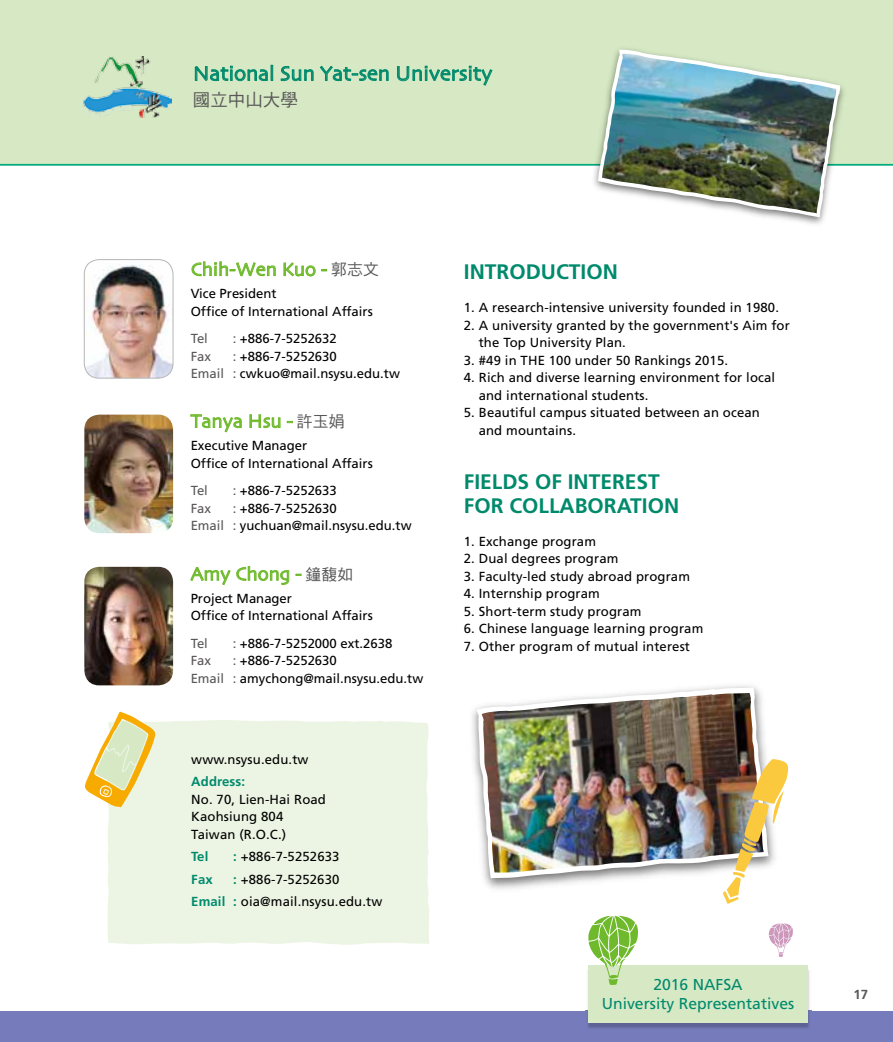
<style>
.page{position:relative;width:893px;height:1042px;background:#fff}
.page>*{position:absolute;margin:0;border:0;box-sizing:border-box;transform-origin:0 0}
.t1{font:700 21px/24.5px "Frutiger";color:#008a6c}
.t2{font:21px "Skia";color:#008a6c}
.t3{font:19.25px "Skia";color:#6fba2c}
.t4{font:17.5px "DF Hei Std W5";color:#595757}
.t5{font:15.75px/18.9px "Frutiger";color:#008a6c}
.t6{font:13.12px/17.5px "Frutiger";letter-spacing:.01em;color:#000}
.t7{font:13.12px "Frutiger";color:#595757}
.t8{font:700 13.12px "Frutiger";letter-spacing:.01em;color:#008a6c}
.t9{font:700 13.12px "Frutiger";color:#595757}
.s1{font-family:"DF Hei Std W5";font-size:15.75px;color:#595757}
.s2{color:#595757}
.s3{font-weight:700;color:#008a6c}
</style>
<div class="page">
<div style="left:0;top:0;width:893px;height:166px;background:#d6e9c4"></div>
<div style="left:0;top:1011px;width:893px;height:31px;background:#767cbb"></div>
<img style="left:585px;top:970px;width:226px;height:58px">
<div style="left:588px;top:965px;width:220px;height:57px;background:#d6e9c4"></div>
<svg style="left:588px;top:916px;width:50px;height:69px"></svg>
<svg style="left:769px;top:923px;width:24px;height:34px"></svg>
<img style="left:586px;top:41px;width:266px;height:183px">
<svg style="left:596px;top:48px;width:246px;height:170px;fill:#d6e9c4"></svg>
<img style="left:602px;top:54px;width:234px;height:159px">
<svg style="left:195px;top:65px;width:78px;height:23px;background:#a3d2af"></svg>
<svg style="left:281px;top:55px;width:33px;height:26px"></svg>
<svg style="left:320px;top:57px;width:69px;height:32px;background:#b6dab6"></svg>
<svg style="left:397px;top:57px;width:96px;height:32px;background:#b4dab6"></svg>
<svg style="left:192px;top:261px;width:84px;height:16px"></svg>
<svg style="left:284px;top:262px;width:43px;height:14px"></svg>
<img style="left:84px;top:415px;width:89px;height:118px">
<img style="left:84px;top:567px;width:89px;height:118px">
<svg style="left:190px;top:414px;width:52px;height:18px"></svg>
<svg style="left:250px;top:414px;width:30px;height:14px"></svg>
<svg style="left:287px;top:421px;width:6px;height:2px"></svg>
<svg style="left:190px;top:566px;width:99px;height:19px"></svg>
<div style="left:107px;top:720px;width:322px;height:225px;background:#ecf5e4"></div>
<svg style="left:85px;top:711px;width:71px;height:96px"></svg>
<img style="left:82px;top:57px;width:89px;height:61px">
<img style="left:472px;top:685px;width:282px;height:204px">
<svg style="left:477px;top:687px;width:289px;height:191px"></svg>
<img style="left:482px;top:693px;width:282px;height:179px">
<img style="left:84px;top:260px;width:89px;height:118px">
<div style="left:84px;top:259px;width:89px;height:119px;border:1px solid #b5b6b6;border-radius:15px"></div>
<img style="left:723px;top:759px;width:65px;height:145px">
<h1 class="t2" style="left:193px;top:61px;width:301px">National Sun Yat-sen University</h1>
<h3 class="t4" style="left:193px;top:90px;width:106px">國立中山大學</h3>
<h2 class="t3" style="left:191px;top:258px;width:190px">Chih-Wen Kuo - <span class="s1">郭志文</span></h2>
<p class="t6" style="left:191px;top:285px;width:184px">Vice President<br>Office of International Affairs</p>
<p class="t7" style="left:191px;top:331px;width:19px">Tel</p>
<p class="t6" style="left:233px;top:330px;width:106px"><span class="s2">:</span> +886-7-5252632</p>
<p class="t7" style="left:191px;top:348px;width:22px">Fax</p>
<p class="t6" style="left:191px;top:347px;width:211px;text-indent:42px"><span class="s2">:</span> +886-7-5252630<br><span class="s2">Email :</span> cwkuo@mail.nsysu.edu.tw</p>
<h2 class="t3" style="left:191px;top:410px;width:155px">Tanya Hsu - <span class="s1">許玉娟</span></h2>
<p class="t6" style="left:191px;top:437px;width:184px">Executive Manager<br>Office of International Affairs</p>
<p class="t7" style="left:191px;top:483px;width:19px">Tel</p>
<p class="t6" style="left:233px;top:482px;width:106px"><span class="s2">:</span> +886-7-5252633</p>
<p class="t7" style="left:191px;top:500px;width:22px">Fax</p>
<p class="t6" style="left:191px;top:499px;width:222px;text-indent:42px"><span class="s2">:</span> +886-7-5252630<br><span class="s2">Email :</span> yuchuan@mail.nsysu.edu.tw</p>
<h2 class="t3" style="left:191px;top:562px;width:164px">Amy Chong - <span class="s1">鐘馥如</span></h2>
<p class="t6" style="left:191px;top:589px;width:184px">Project Manager<br>Office of International Affairs</p>
<p class="t7" style="left:191px;top:635px;width:19px">Tel</p>
<p class="t6" style="left:233px;top:634px;width:161px"><span class="s2">:</span> +886-7-5252000 ext.2638</p>
<p class="t7" style="left:191px;top:653px;width:22px">Fax</p>
<p class="t6" style="left:191px;top:652px;width:234px;text-indent:42px"><span class="s2">:</span> +886-7-5252630<br><span class="s2">Email :</span> amychong@mail.nsysu.edu.tw</p>
<p class="t6" style="left:191px;top:750px;width:119px">www.nsysu.edu.tw</p>
<p class="t8" style="left:191px;top:774px;width:55px">Address:</p>
<p class="t6" style="left:191px;top:790px;width:136px">No. 70, Lien-Hai Road<br>Kaohsiung 804<br>Taiwan (R.O.C.)</p>
<p class="t8" style="left:191px;top:849px;width:19px">Tel</p>
<p class="t6" style="left:233px;top:848px;width:108px"><span class="s3">:</span> +886-7-5252633</p>
<p class="t8" style="left:191px;top:871px;width:23px">Fax</p>
<p class="t6" style="left:191px;top:868px;width:193px;line-height:22.4px;text-align:center"><span class="s3">:</span> +886-7-5252630<br><span class="s3">Email :</span> oia@mail.nsysu.edu.tw</p>
<h1 class="t1" style="left:464px;top:259px;width:156px">INTRODUCTION</h1>
<p class="t6" style="left:464px;top:299px;width:317px">1. A research-intensive university founded in 1980.</p>
<p class="t6" style="left:479px;top:316px;width:313px;text-indent:-15px">2. A university granted by the government's Aim for the Top University Plan.</p>
<p class="t6" style="left:464px;top:351px;width:266px">3. #49 in THE 100 under 50 Rankings 2015.</p>
<p class="t6" style="left:479px;top:369px;width:298px;text-indent:-15px">4. Rich and diverse learning environment for local and international students.</p>
<p class="t6" style="left:479px;top:404px;width:283px;text-indent:-15px">5. Beautiful campus situated between an ocean and mountains.</p>
<h1 class="t1" style="left:464px;top:469px;width:217px">FIELDS OF INTEREST<br>FOR COLLABORATION</h1>
<p class="t6" style="left:464px;top:532px;width:134px">1. Exchange program</p>
<p class="t6" style="left:464px;top:550px;width:156px">2. Dual degrees program</p>
<p class="t6" style="left:464px;top:567px;width:228px">3. Faculty-led study abroad program</p>
<p class="t6" style="left:464px;top:585px;width:138px">4. Internship program</p>
<p class="t6" style="left:464px;top:602px;width:179px">5. Short-term study program</p>
<p class="t6" style="left:464px;top:620px;width:241px">6. Chinese language learning program</p>
<p class="t6" style="left:464px;top:637px;width:228px">7. Other program of mutual interest</p>
<p class="t5" style="left:602px;top:975px;width:194px;text-align:center">2016 NAFSA<br>University Representatives</p>
<p class="t9" style="left:853px;top:987px;width:16px">17</p>
<p class="t5" style="left:599px;top:976px;width:194px;text-indent:94px">APAIE<br>University Representatives</p>
</div>
